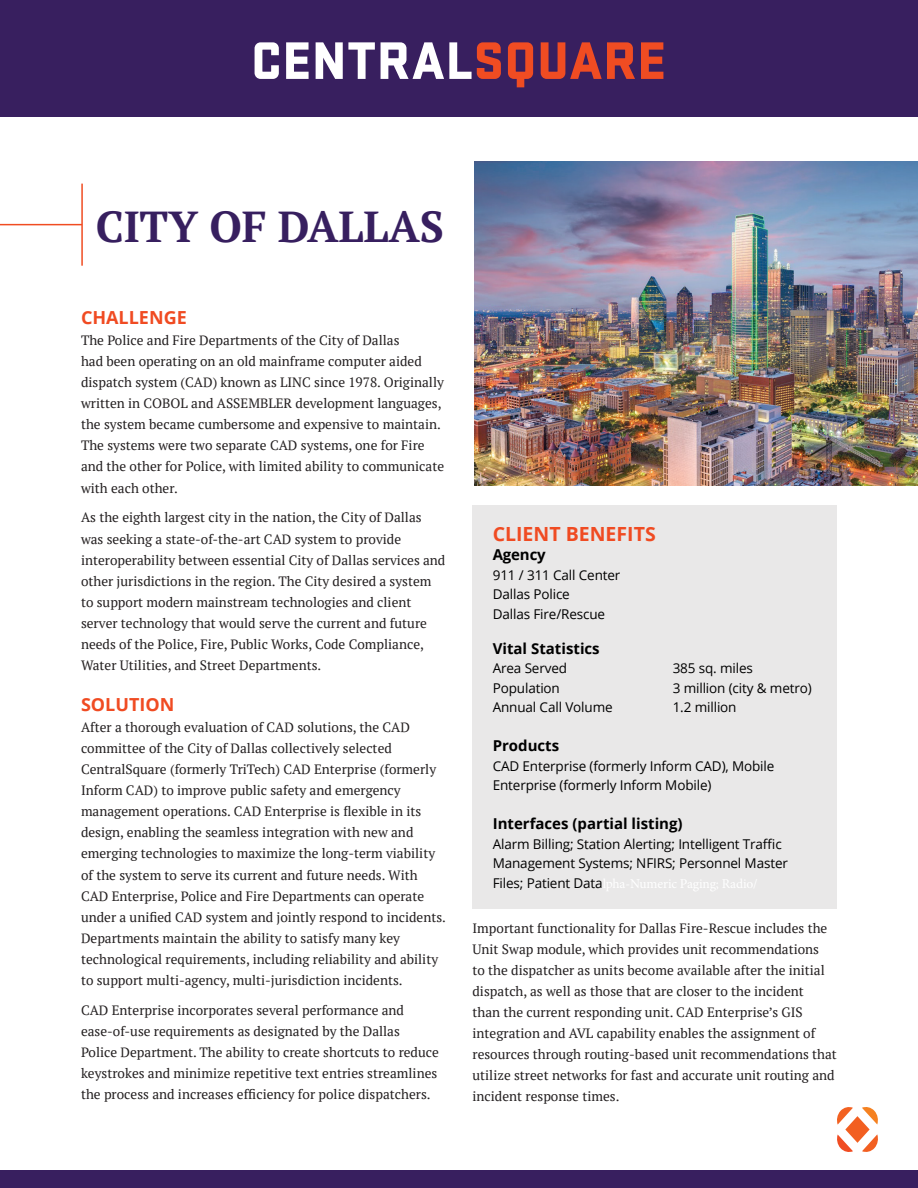
<style>
.page{position:relative;width:918px;height:1188px;background:#fff}
.page>*{position:absolute;margin:0;border:0;box-sizing:border-box;transform-origin:0 0}
.t1{font:700 43.2px "PT Serif";letter-spacing:-.005em;color:#371f5f}
.t2{font:700 19.5px "Open Sans";color:#f04b22}
.t3{font:700 18px "Open Sans";color:#f04b22}
.t4{font:700 15px "Open Sans";color:#000}
.t5{font:13.5px/21px "PT Serif";color:#231f20}
.t6{font:13.5px/19.5px "Open Sans";letter-spacing:-.01em;color:#000}
</style>
<div class="page">
<div style="left:0;top:1171px;width:918px;height:17px;background:#381f5f"></div>
<div style="left:0;top:0;width:917px;height:117px;background:#381f5f"></div>
<svg style="left:255px;top:42px;width:24px;height:37px"></svg>
<svg style="left:286px;top:42px;width:23px;height:37px"></svg>
<svg style="left:316px;top:42px;width:59px;height:37px"></svg>
<svg style="left:381px;top:42px;width:120px;height:37px"></svg>
<svg style="left:508px;top:42px;width:25px;height:45px"></svg>
<svg style="left:541px;top:42px;width:94px;height:37px"></svg>
<svg style="left:641px;top:42px;width:22px;height:37px"></svg>
<svg style="left:837px;top:1107px;width:41px;height:45px"></svg>
<hr style="left:0;top:224px;width:82px;height:1px;background:#f04c22">
<hr style="left:81px;top:184px;width:2px;height:82px;background:#f04c22">
<img style="left:474px;top:161px;width:444px;height:325px">
<div style="left:472px;top:505px;width:365px;height:404px;background:#e9e8e8"></div>
<h1 class="t1" style="left:96px;top:199px;width:350px">CITY OF DALLAS</h1>
<h3 class="t3" style="left:81px;top:305px;width:107px">CHALLENGE</h3>
<p class="t5" style="left:81px;top:330px;width:365px">The Police and Fire Departments of the City of Dallas<br>had been operating on an old mainframe computer aided dispatch system (CAD) known as LINC since 1978. Originally written in COBOL and ASSEMBLER development languages, the system became cumbersome and expensive to maintain.<br>The systems were two separate CAD systems, one for Fire and the other for Police, with limited ability to communicate with each other.</p>
<p class="t5" style="left:81px;top:507px;width:366px">As the eighth largest city in the nation, the City of Dallas was seeking a state-of-the-art CAD system to provide interoperability between essential City of Dallas services and other jurisdictions in the region. The City desired a system to support modern mainstream technologies and client server technology that would serve the current and future needs of the Police, Fire, Public Works, Code Compliance, Water Utilities, and Street Departments.</p>
<h3 class="t3" style="left:81px;top:692px;width:95px">SOLUTION</h3>
<p class="t5" style="left:81px;top:717px;width:367px">After a thorough evaluation of CAD solutions, the CAD committee of the City of Dallas collectively selected CentralSquare (formerly TriTech) CAD Enterprise (formerly Inform CAD) to improve public safety and emergency management operations. CAD Enterprise is flexible in its design, enabling the seamless integration with new and emerging technologies to maximize the long-term viability of the system to serve its current and future needs. With CAD Enterprise, Police and Fire Departments can operate under a unified CAD system and jointly respond to incidents.<br>Departments maintain the ability to satisfy many key technological requirements, including reliability and ability to support multi-agency, multi-jurisdiction incidents.</p>
<p class="t5" style="left:81px;top:999px;width:359px">CAD Enterprise incorporates several performance and ease-of-use requirements as designated by the Dallas Police Department. The ability to create shortcuts to reduce keystrokes and minimize repetitive text entries streamlines the process and increases efficiency for police dispatchers.</p>
<h2 class="t2" style="left:493px;top:520px;width:165px">CLIENT BENEFITS</h2>
<p class="t4" style="left:493px;top:544px;width:55px">Agency</p>
<p class="t6" style="left:493px;top:565px;width:129px">911 / 311 Call Center<br>Dallas Police<br>Dallas Fire/Rescue</p>
<p class="t4" style="left:493px;top:638px;width:108px">Vital Statistics</p>
<p class="t6" style="left:493px;top:658px;width:76px">Area Served</p>
<p class="t6" style="left:673px;top:658px;width:82px">385 sq. miles</p>
<p class="t6" style="left:493px;top:678px;width:69px">Population</p>
<p class="t6" style="left:673px;top:678px;width:141px">3 million (city &amp; metro)</p>
<p class="t6" style="left:493px;top:697px;width:121px">Annual Call Volume</p>
<p class="t6" style="left:673px;top:697px;width:65px">1.2 million</p>
<p class="t4" style="left:493px;top:735px;width:68px">Products</p>
<p class="t6" style="left:493px;top:756px;width:283px">CAD Enterprise (formerly Inform CAD), Mobile<br>Enterprise (formerly Inform Mobile)</p>
<p class="t4" style="left:493px;top:813px;width:191px">Interfaces (partial listing)</p>
<p class="t6" style="left:493px;top:834px;width:297px">Alarm Billing; Station Alerting; Intelligent Traffic<br>Management Systems; NFIRS; Personnel Master</p>
<p class="t5" style="left:473px;top:918px;width:366px">Important functionality for Dallas Fire-Rescue includes the Unit Swap module, which provides unit recommendations<br>to the dispatcher as units become available after the initial dispatch, as well as those that are closer to the incident<br>than the current responding unit. CAD Enterprise’s GIS integration and AVL capability enables the assignment of resources through routing-based unit recommendations that utilize street networks for fast and accurate unit routing and incident response times.</p>
</div>
